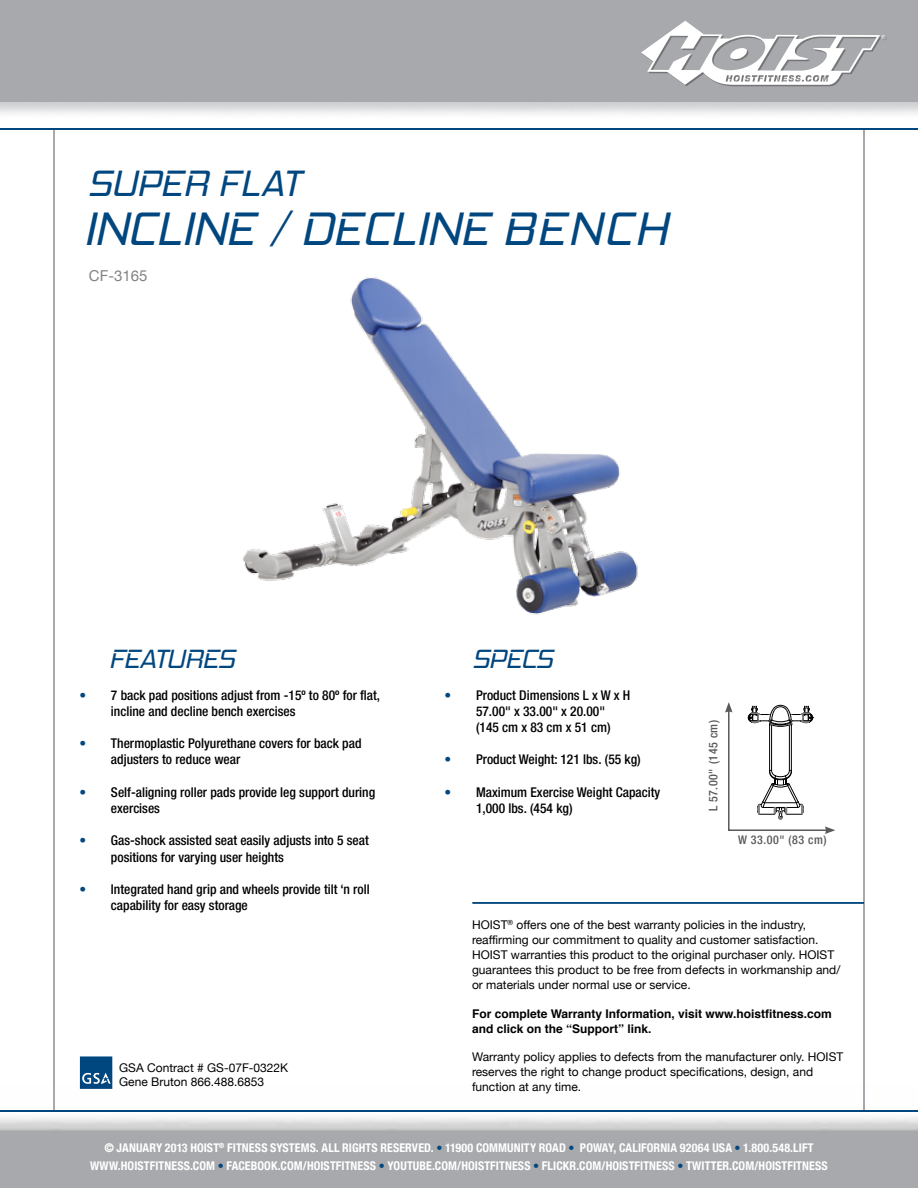
<style>
.page{position:relative;width:918px;height:1188px;background:#fff}
.page>*{position:absolute;margin:0;border:0;box-sizing:border-box;transform-origin:0 0}
.t1{font:italic 48px "Hemi Head Bk";color:#00467f}
.t2{font:italic 37.5px "Hemi Head Bk";color:#00467f}
.t3{font:italic 27px "Hemi Head Bk";letter-spacing:-.04em;color:#00467f}
.t4{font:15px "Helvetica Neue";color:#808285}
.t5{font:500 condensed 13.5px/16.2px "Helvetica Neue LT Com";color:#000}
.t6{font:12px/15px "Helvetica Neue";color:#000}
.t7{font:700 condensed 12px "Helvetica Neue LT Com";letter-spacing:.01em;color:#fff}
.t8{font:700 12px/15px "Helvetica";color:#000}
.t9{font:500 condensed 12px "Helvetica Neue LT Com";letter-spacing:.045em;color:#58595b}
.s1{color:#00467f}
</style>
<div class="page">
<hr style="left:53px;top:130px;width:2px;height:981px;background:#a7a9ac">
<hr style="left:863px;top:129px;width:2px;height:982px;background:#a7a9ac">
<img style="left:0;top:1084px;width:918px;height:47px">
<img style="left:53px;top:1084px;width:2px;height:27px">
<img style="left:863px;top:1084px;width:2px;height:27px">
<div style="left:0;top:0;width:918px;height:102px;background:#a7a9ac"></div>
<div style="left:0;top:1131px;width:918px;height:57px;background:#a7a9ac"></div>
<hr style="left:0;top:128px;width:918px;height:2px;background:#00467f">
<hr style="left:0;top:1111px;width:918px;height:1px;background:#00467f">
<img style="left:685px;top:85px;width:149px;height:1px">
<svg style="left:641px;top:21px;width:246px;height:64px"></svg>
<svg style="left:80px;top:1056px;width:32px;height:33px"></svg>
<hr style="left:472px;top:902px;width:392px;height:2px;background:#00467f">
<img style="left:242px;top:277px;width:396px;height:338px">
<svg style="left:725px;top:702px;width:110px;height:132px"></svg>
<h2 class="t2" style="left:87px;top:160px;width:215px">SUPER FLAT</h2>
<h1 class="t1" style="left:84px;top:199px;width:585px">INCLINE / DECLINE BENCH</h1>
<p class="t4" style="left:89px;top:267px;width:60px">CF-3165</p>
<h3 class="t3" style="left:109px;top:643px;width:127px">FEATURES</h3>
<h3 class="t3" style="left:472px;top:643px;width:82px">SPECS</h3>
<p class="t5" style="left:111px;top:687px;width:271px;text-indent:-31px"><span class="s1">•</span> 7 back pad positions adjust from -15º to 80º for flat, incline and decline bench exercises</p>
<p class="t5" style="left:111px;top:735px;width:252px;text-indent:-31px"><span class="s1">•</span> Thermoplastic Polyurethane covers for back pad adjusters to reduce wear</p>
<p class="t5" style="left:111px;top:784px;width:266px;text-indent:-31px"><span class="s1">•</span> Self-aligning roller pads provide leg support during exercises</p>
<p class="t5" style="left:111px;top:832px;width:259px;text-indent:-31px"><span class="s1">•</span> Gas-shock assisted seat easily adjusts into 5 seat positions for varying user heights</p>
<p class="t5" style="left:111px;top:881px;width:260px;text-indent:-31px"><span class="s1">•</span> Integrated hand grip and wheels provide tilt ‘n roll capability for easy storage</p>
<p class="t5" style="left:476px;top:687px;width:156px;text-indent:-31px"><span class="s1">•</span> Product Dimensions L x W x H<br>57.00" x 33.00" x 20.00" (145 cm x 83 cm x 51 cm)</p>
<p class="t5" style="left:445px;top:751px;width:198px"><span class="s1">•</span> Product Weight: 121 lbs. (55 kg)</p>
<p class="t5" style="left:476px;top:784px;width:186px;text-indent:-31px"><span class="s1">•</span> Maximum Exercise Weight Capacity<br>1,000 lbs. (454 kg)</p>
<p class="t9" style="left:706px;top:811px;width:93px;rotate:-90deg">L 57.00" (145 cm)</p>
<p class="t9" style="left:738px;top:833px;width:90px">W 33.00" (83 cm)</p>
<p class="t6" style="left:119px;top:1060px;width:171px;line-height:14.4px">GSA Contract # GS-07F-0322K<br>Gene Bruton 866.488.6853</p>
<p class="t6" style="left:472px;top:917px;width:370px">HOIST<sup>®</sup> offers one of the best warranty policies in the industry, reaffirming our commitment to quality and customer satisfaction.<br>HOIST warranties this product to the original purchaser only. HOIST guarantees this product to be free from defects in workmanship and/ or materials under normal use or service.</p>
<p class="t8" style="left:472px;top:1006px;width:361px">For complete Warranty Information, visit www.hoistfitness.com and click on the “Support” link.</p>
<p class="t6" style="left:472px;top:1049px;width:373px">Warranty policy applies to defects from the manufacturer only. HOIST reserves the right to change product specifications, design, and function at any time.</p>
<p class="t7" style="left:104px;top:1141px;width:262px">© JANUARY 2013 HOIST<sup>®</sup> FITNESS SYSTEMS. ALL RIGHTS</p>
<p class="t7" style="left:380px;top:1141px;width:435px">RESERVED. <span class="s1">•</span> 11900 COMMUNITY ROAD <span class="s1">•</span> POWAY, CALIFORNIA 92064 USA <span class="s1">•</span> 1.800.548.LIFT</p>
<p class="t7" style="left:90px;top:1159px;width:38px">WWW.HOISTFIT</p>
<p class="t7" style="left:164px;top:1159px;width:149px">NESS.COM <span class="s1">•</span> FACEBOOK.COM/HOISTFIT</p>
<p class="t7" style="left:351px;top:1159px;width:118px">NESS <span class="s1">•</span> YOUTUBE.COM/HOISTFIT</p>
<p class="t7" style="left:505px;top:1159px;width:107px">NESS <span class="s1">•</span> FLICKR.COM/HOISTFIT</p>
<p class="t7" style="left:649px;top:1159px;width:116px">NESS <span class="s1">•</span> TWITTER.COM/HOISTFIT</p>
<p class="t7" style="left:802px;top:1159px;width:21px">NESS</p>
</div>
